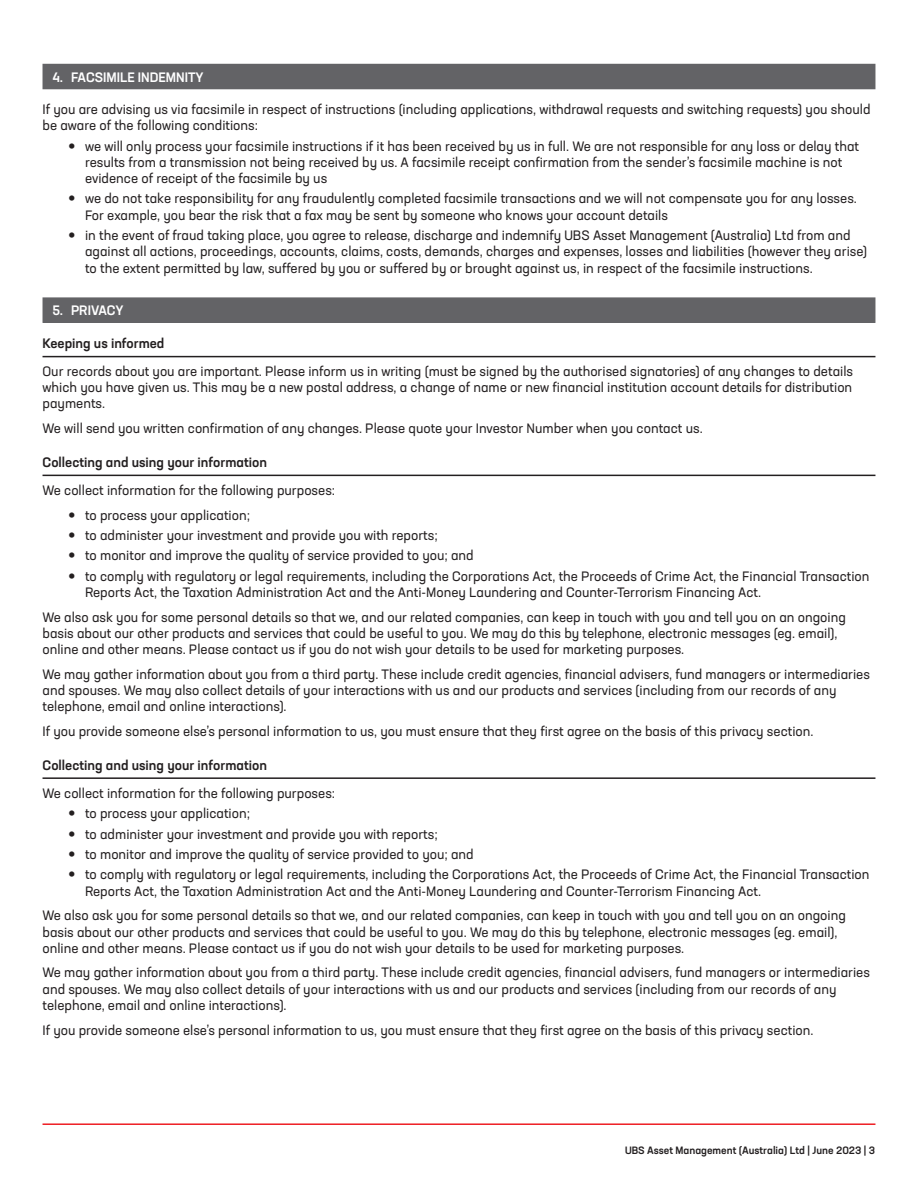
<style>
.page{position:relative;width:918px;height:1188px;background:#fff}
.page>*{position:absolute;margin:0;border:0;box-sizing:border-box;transform-origin:0 0}
.Bullet_Points_2{font:13.5px/16.2px "Neusa Next Std";color:#231f20}
.t1{font:500 13.5px "Neusa Next Std";color:#231f20}
.t2{font:500 13.5px "Neusa Next Std";color:#fff}
.t3{font:500 10.5px "Neusa Next Std";color:#231f20}
</style>
<div class="page">
<hr style="left:43px;top:1123px;width:832px;height:2px;background:#ee1d23">
<div style="left:43px;top:65px;width:832px;height:24px;background:#636366"></div>
<div style="left:43px;top:64px;width:832px;height:25px;border:2px solid #636366"></div>
<div style="left:43px;top:298px;width:832px;height:24px;background:#636366"></div>
<div style="left:43px;top:297px;width:832px;height:26px;border:2px solid #636366"></div>
<hr style="left:43px;top:356px;width:832px;height:1px;background:#231f20">
<hr style="left:43px;top:475px;width:832px;height:1px;background:#231f20">
<hr style="left:43px;top:777px;width:832px;height:2px;background:#231f20">
<p class="t2" style="left:53px;top:68px;width:153px">4. FACSIMILE INDEMNITY</p>
<p class="Bullet_Points_2" style="left:43px;top:101px;width:830px">If you are advising us via facsimile in respect of instructions (including applications, withdrawal requests and switching requests) you should be aware of the following conditions:</p>
<p class="Bullet_Points_2" style="left:85px;top:138px;width:776px">we will only process your facsimile instructions if it has been received by us in full. We are not responsible for any loss or delay that results from a transmission not being received by us. A facsimile receipt confirmation from the sender’s facsimile machine is not evidence of receipt of the facsimile by us</p>
<p class="Bullet_Points_2" style="left:85px;top:190px;width:773px">we do not take responsibility for any fraudulently completed facsimile transactions and we will not compensate you for any losses.<br>For example, you bear the risk that a fax may be sent by someone who knows your account details</p>
<p class="Bullet_Points_2" style="left:85px;top:227px;width:784px">in the event of fraud taking place, you agree to release, discharge and indemnify UBS Asset Management (Australia) Ltd from and against all actions, proceedings, accounts, claims, costs, demands, charges and expenses, losses and liabilities (however they arise) to the extent permitted by law, suffered by you or suffered by or brought against us, in respect of the facsimile instructions.</p>
<p class="t2" style="left:53px;top:302px;width:73px">5. PRIVACY</p>
<p class="t1" style="left:43px;top:335px;width:123px">Keeping us informed</p>
<p class="Bullet_Points_2" style="left:43px;top:363px;width:812px;text-align:justify">Our records about you are important. Please inform us in writing (must be signed by the authorised signatories) of any changes to details which you have given us. This may be a new postal address, a change of name or new financial institution account details for distribution payments.</p>
<p class="Bullet_Points_2" style="left:43px;top:420px;width:662px">We will send you written confirmation of any changes. Please quote your Investor Number when you contact us.</p>
<p class="t1" style="left:43px;top:453px;width:226px">Collecting and using your information</p>
<p class="Bullet_Points_2" style="left:43px;top:482px;width:294px">We collect information for the following purposes:</p>
<p class="Bullet_Points_2" style="left:85px;top:506px;width:166px">to process your application;</p>
<p class="Bullet_Points_2" style="left:85px;top:527px;width:354px">to administer your investment and provide you with reports;</p>
<p class="Bullet_Points_2" style="left:85px;top:547px;width:390px">to monitor and improve the quality of service provided to you; and</p>
<p class="Bullet_Points_2" style="left:85px;top:568px;width:786px">to comply with regulatory or legal requirements, including the Corporations Act, the Proceeds of Crime Act, the Financial Transaction<br>Reports Act, the Taxation Administration Act and the Anti-Money Laundering and Counter-Terrorism Financing Act.</p>
<p class="Bullet_Points_2" style="left:43px;top:609px;width:805px">We also ask you for some personal details so that we, and our related companies, can keep in touch with you and tell you on an ongoing basis about our other products and services that could be useful to you. We may do this by telephone, electronic messages (eg. email), online and other means. Please contact us if you do not wish your details to be used for marketing purposes.</p>
<p class="Bullet_Points_2" style="left:43px;top:666px;width:829px">We may gather information about you from a third party. These include credit agencies, financial advisers, fund managers or intermediaries and spouses. We may also collect details of your interactions with us and our products and services (including from our records of any telephone, email and online interactions).</p>
<p class="Bullet_Points_2" style="left:43px;top:723px;width:773px">If you provide someone else’s personal information to us, you must ensure that they first agree on the basis of this privacy section.</p>
<p class="t1" style="left:43px;top:756px;width:226px">Collecting and using your information</p>
<p class="Bullet_Points_2" style="left:43px;top:785px;width:294px">We collect information for the following purposes:</p>
<p class="Bullet_Points_2" style="left:85px;top:805px;width:166px">to process your application;</p>
<p class="Bullet_Points_2" style="left:85px;top:825px;width:354px">to administer your investment and provide you with reports;</p>
<p class="Bullet_Points_2" style="left:85px;top:846px;width:390px">to monitor and improve the quality of service provided to you; and</p>
<p class="Bullet_Points_2" style="left:85px;top:866px;width:786px">to comply with regulatory or legal requirements, including the Corporations Act, the Proceeds of Crime Act, the Financial Transaction<br>Reports Act, the Taxation Administration Act and the Anti-Money Laundering and Counter-Terrorism Financing Act.</p>
<p class="Bullet_Points_2" style="left:43px;top:907px;width:805px">We also ask you for some personal details so that we, and our related companies, can keep in touch with you and tell you on an ongoing basis about our other products and services that could be useful to you. We may do this by telephone, electronic messages (eg. email), online and other means. Please contact us if you do not wish your details to be used for marketing purposes.</p>
<p class="Bullet_Points_2" style="left:43px;top:964px;width:829px">We may gather information about you from a third party. These include credit agencies, financial advisers, fund managers or intermediaries and spouses. We may also collect details of your interactions with us and our products and services (including from our records of any telephone, email and online interactions).</p>
<p class="Bullet_Points_2" style="left:43px;top:1022px;width:773px">If you provide someone else’s personal information to us, you must ensure that they first agree on the basis of this privacy section.</p>
<p class="t3" style="left:625px;top:1144px;width:252px">UBS Asset Management (Australia) Ltd | June 2023 | 3</p>
</div>
